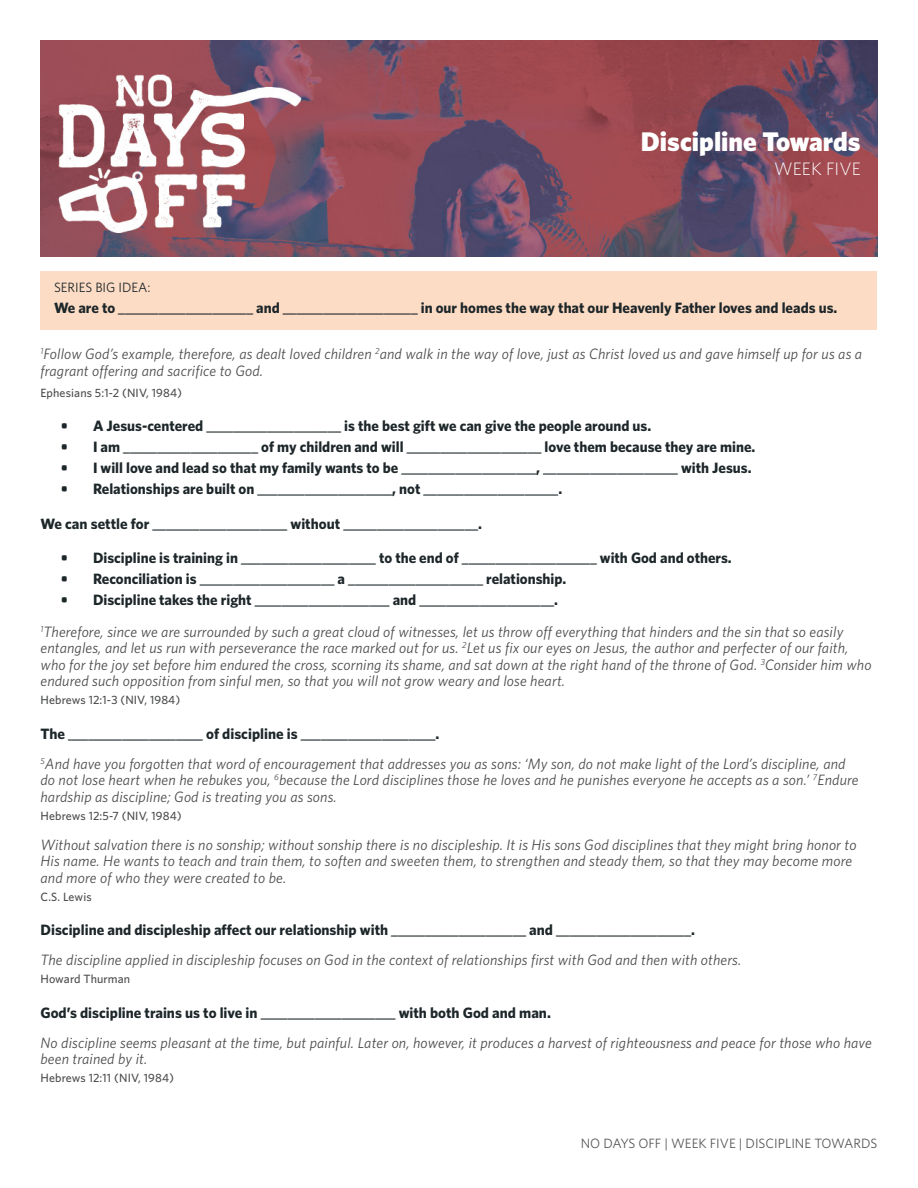
<style>
.page{position:relative;width:918px;height:1188px;background:#fff}
.page>*{position:absolute;margin:0;border:0;box-sizing:border-box;transform-origin:0 0}
.t1{font:900 27px "Whitney HTF";color:#fff}
.t2{font:300 18px "Whitney HTF";color:#fff}
.Scripture_Left_Last{font:italic 15px/16.5px "Whitney HTF";letter-spacing:.01em;color:#4b4c4d}
.Series_Big_Idea{font:700 15px "Whitney HTF";color:#1d2629}
.Fillin_Bold{font:700 15px "Whitney HTF";color:#1d2629}
.Fillin_Bold_-pad_top{font:700 15px "Whitney HTF";color:#1d2629}
.t3{font:13.5px "Whitney HTF";color:#57585a}
.Series_Big_Idea_Head{font:13.5px "Whitney HTF";color:#1d2629}
.Scripture_Reference{font:500 12px "Whitney HTF";letter-spacing:.01em;color:#4b4c4d}
</style>
<div class="page">
<img style="left:40px;top:40px;width:838px;height:216px">
<div style="left:40px;top:271px;width:838px;height:23px;background:#fddcc5"></div>
<div style="left:40px;top:286px;width:838px;height:43px;background:#fddcc5"></div>
<h1 class="t1" style="left:641px;top:125px;width:221px">Discipline Towards</h1>
<p class="t2" style="left:774px;top:158px;width:88px">WEEK FIVE</p>
<p class="Series_Big_Idea_Head" style="left:54px;top:279px;width:98px">SERIES BIG IDEA:</p>
<p class="Series_Big_Idea" style="left:54px;top:299px;width:785px">We are to ____________________ and ____________________ in our homes the way that our Heavenly Father loves and leads us.</p>
<p class="Scripture_Left_Last" style="left:40px;top:346px;width:823px"><sup>1</sup>Follow God’s example, therefore, as dealt loved children <sup>2</sup>and walk in the way of love, just as Christ loved us and gave himself up for us as a fragrant offering and sacrifice to God.</p>
<p class="Scripture_Reference" style="left:40px;top:386px;width:143px">Ephesians 5:1-2 (NIV, 1984)</p>
<p class="Series_Big_Idea" style="left:61px;top:417px;width:592px">• A Jesus-centered ____________________ is the best gift we can give the people around us.</p>
<p class="Series_Big_Idea" style="left:61px;top:438px;width:696px">• I am ____________________ of my children and will ____________________ love them because they are mine.</p>
<p class="Series_Big_Idea" style="left:61px;top:459px;width:692px">• I will love and lead so that my family wants to be ____________________, ____________________ with Jesus.</p>
<p class="Series_Big_Idea" style="left:61px;top:480px;width:503px">• Relationships are built on ____________________, not ____________________.</p>
<p class="Fillin_Bold_-pad_top" style="left:40px;top:515px;width:443px">We can settle for ____________________ without ____________________.</p>
<p class="Series_Big_Idea" style="left:61px;top:549px;width:673px">• Discipline is training in ____________________ to the end of ____________________ with God and others.</p>
<p class="Series_Big_Idea" style="left:61px;top:570px;width:507px">• Reconciliation is ____________________ a ____________________ relationship.</p>
<p class="Series_Big_Idea" style="left:61px;top:591px;width:499px">• Discipline takes the right ____________________ and ____________________.</p>
<p class="Scripture_Left_Last" style="left:40px;top:623px;width:833px"><sup>1</sup>Therefore, since we are surrounded by such a great cloud of witnesses, let us throw off everything that hinders and the sin that so easily entangles, and let us run with perseverance the race marked out for us. <sup>2</sup>Let us fix our eyes on Jesus, the author and perfecter of our faith, who for the joy set before him endured the cross, scorning its shame, and sat down at the right hand of the throne of God. <sup>3</sup>Consider him who endured such opposition from sinful men, so that you will not grow weary and lose heart.</p>
<p class="Scripture_Reference" style="left:40px;top:693px;width:141px">Hebrews 12:1-3 (NIV, 1984)</p>
<p class="Fillin_Bold" style="left:40px;top:725px;width:401px">The ____________________ of discipline is ____________________.</p>
<p class="Scripture_Left_Last" style="left:40px;top:755px;width:820px"><sup>5</sup>And have you forgotten that word of encouragement that addresses you as sons: ‘My son, do not make light of the Lord’s discipline, and do not lose heart when he rebukes you, <sup>6</sup>because the Lord disciplines those he loves and he punishes everyone he accepts as a son.’ <sup>7</sup>Endure hardship as discipline; God is treating you as sons.</p>
<p class="Scripture_Reference" style="left:40px;top:809px;width:143px">Hebrews 12:5-7 (NIV, 1984)</p>
<p class="Scripture_Left_Last" style="left:40px;top:836px;width:818px">Without salvation there is no sonship; without sonship there is no discipleship. It is His sons God disciplines that they might bring honor to<br>His name. He wants to teach and train them, to soften and sweeten them, to strengthen and steady them, so that they may become more and more of who they were created to be.</p>
<p class="Scripture_Reference" style="left:40px;top:890px;width:53px">C.S. Lewis</p>
<p class="Fillin_Bold" style="left:40px;top:921px;width:656px">Discipline and discipleship affect our relationship with ____________________ and ____________________.</p>
<p class="Scripture_Left_Last" style="left:40px;top:952px;width:702px">The discipline applied in discipleship focuses on God in the context of relationships first with God and then with others.</p>
<p class="Scripture_Reference" style="left:40px;top:972px;width:91px">Howard Thurman</p>
<p class="Fillin_Bold" style="left:40px;top:1004px;width:512px">God’s discipline trains us to live in ____________________ with both God and man.</p>
<p class="Scripture_Left_Last" style="left:40px;top:1034px;width:833px">No discipline seems pleasant at the time, but painful. Later on, however, it produces a harvest of righteousness and peace for those who have been trained by it.</p>
<p class="Scripture_Reference" style="left:40px;top:1071px;width:135px">Hebrews 12:11 (NIV, 1984)</p>
<p class="t3" style="left:581px;top:1135px;width:298px">NO DAYS OFF | WEEK FIVE | DISCIPLINE TOWARDS</p>
</div>
